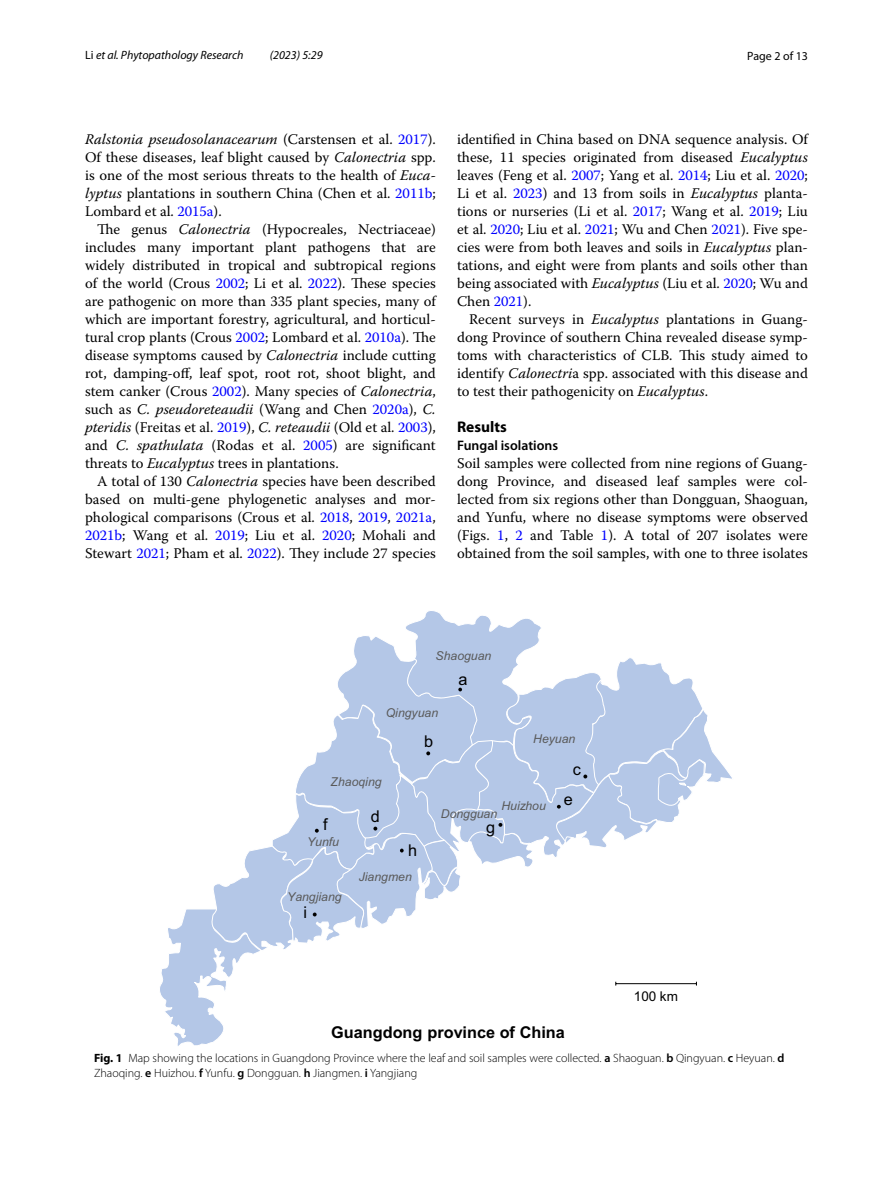
<style>
.page{position:relative;width:893px;height:1187px;background:#fff}
.page>*{position:absolute;margin:0;border:0;box-sizing:border-box;transform-origin:0 0}
.t1{font:700 16.2px "Arial";color:#000}
.t2{font:16.2px "Arial";color:#000}
.t3{font:700 15.45px "Myriad Pro";color:#000}
.t4{font:14.7px/18px "Warnock Pro";color:#000;text-align:justify}
.t5{font:600 13.8px "Myriad Pro";color:#000}
.t6{font:13.5px "Arial";color:#000}
.t7{font:italic 12.15px "Arial";color:#595959}
.t8{font:300 12px/15px "Myriad Pro";color:#000}
.t9{font:italic 12px "Myriad Pro";color:#000}
.t10{font:12px "Myriad Pro";color:#000}
.s1{font-style:normal}
.s2{font-style:italic}
.s3{color:#00f}
.s4{font-weight:700}
.s5{font-weight:600}
</style>
<div class="page">
<svg style="left:160px;top:611px;width:572px;height:435px"></svg>
<p class="t9" style="left:85px;top:48px;width:160px"><span class="s1">Li</span> et al. Phytopathology Research</p>
<p class="t9" style="left:270px;top:48px;width:54px">(2023) 5:29</p>
<p class="t10" style="left:747px;top:48px;width:62px">Page 2 of 13</p>
<p class="t4" style="left:85px;top:130px;width:352px"><span class="s2">Ralstonia pseudosolanacearum</span> (Carstensen et al. <span class="s3">2017</span>).<br>Of these diseases, leaf blight caused by <span class="s2">Calonectria</span> spp. is one of the most serious threats to the health of <span class="s2">Euca&shy;lyptus</span> plantations in southern China (Chen et al. <span class="s3">2011b</span>; Lombard et al. <span class="s3">2015a</span>).</p>
<p class="t4" style="left:85px;top:220px;width:352px;text-indent:12px">The genus <span class="s2">Calonectria</span> (Hypocreales, Nectriaceae) includes many important plant pathogens that are widely distributed in tropical and subtropical regions of the world (Crous <span class="s3">2002</span>; Li et al. <span class="s3">2022</span>). These species are pathogenic on more than 335 plant species, many of which are important forestry, agricultural, and horticul&shy;tural crop plants (Crous <span class="s3">2002</span>; Lombard et al. <span class="s3">2010a</span>). The disease symptoms caused by <span class="s2">Calonectria</span> include cutting rot, damping-off, leaf spot, root rot, shoot blight, and stem canker (Crous <span class="s3">2002</span>). Many species of <span class="s2">Calonectria</span>, such as <span class="s2">C. pseudoreteaudii</span> (Wang and Chen <span class="s3">2020a</span>), <span class="s2">C. pteridis</span> (Freitas et al. <span class="s3">2019</span>), <span class="s2">C. reteaudii</span> (Old et al. <span class="s3">2003</span>), and <span class="s2">C. spathulata</span> (Rodas et al. <span class="s3">2005</span>) are significant threats to <span class="s2">Eucalyptus</span> trees in plantations.</p>
<p class="t4" style="left:85px;top:472px;width:352px;text-indent:12px">A total of 130 <span class="s2">Calonectria</span> species have been described based on multi-gene phylogenetic analyses and mor&shy;phological comparisons (Crous et al. <span class="s3">2018</span>, <span class="s3">2019</span>, <span class="s3">2021a</span>, <span class="s3">2021b</span>; Wang et al. <span class="s3">2019</span>; Liu et al. <span class="s3">2020</span>; Mohali and Stewart <span class="s3">2021</span>; Pham et al. <span class="s3">2022</span>). They include 27 species</p>
<p class="t4" style="left:457px;top:130px;width:352px">identified in China based on DNA sequence analysis. Of these, 11 species originated from diseased <span class="s2">Eucalyptus </span>leaves (Feng et al. <span class="s3">2007</span>; Yang et al. <span class="s3">2014</span>; Liu et al. <span class="s3">2020</span>; Li et al. <span class="s3">2023</span>) and 13 from soils in <span class="s2">Eucalyptus</span> planta&shy;tions or nurseries (Li et al. <span class="s3">2017</span>; Wang et al. <span class="s3">2019</span>; Liu et al. <span class="s3">2020</span>; Liu et al. <span class="s3">2021</span>; Wu and Chen <span class="s3">2021</span>). Five spe&shy;cies were from both leaves and soils in <span class="s2">Eucalyptus</span> plan&shy;tations, and eight were from plants and soils other than being associated with <span class="s2">Eucalyptus</span> (Liu et al. <span class="s3">2020</span>; Wu and Chen <span class="s3">2021</span>).</p>
<p class="t4" style="left:457px;top:310px;width:352px;text-indent:12px">Recent surveys in <span class="s2">Eucalyptus</span> plantations in Guang&shy;dong Province of southern China revealed disease symp&shy;toms with characteristics of CLB. This study aimed to identify <span class="s2">Calonectri</span>a spp. associated with this disease and to test their pathogenicity on <span class="s2">Eucalyptus</span>.</p>
<p class="t3" style="left:457px;top:416px;width:51px">Results</p>
<p class="t5" style="left:457px;top:436px;width:103px">Fungal isolations</p>
<p class="t4" style="left:457px;top:454px;width:352px">Soil samples were collected from nine regions of Guang&shy;dong Province, and diseased leaf samples were col&shy;lected from six regions other than Dongguan, Shaoguan, and Yunfu, where no disease symptoms were observed (Figs. <span class="s3">1</span>, <span class="s3">2</span> and Table <span class="s3">1</span>). A total of 207 isolates were obtained from the soil samples, with one to three isolates</p>
<p class="t7" style="left:436px;top:648px;width:57px">Shaoguan</p>
<p class="t7" style="left:386px;top:705px;width:54px">Qingyuan</p>
<p class="t7" style="left:331px;top:774px;width:53px">Zhaoqing</p>
<p class="t2" style="left:424px;top:730px;width:11px">b</p>
<p class="t2" style="left:459px;top:668px;width:11px">a</p>
<p class="t7" style="left:533px;top:730px;width:44px">Heyuan</p>
<p class="t2" style="left:573px;top:758px;width:10px">c</p>
<p class="t2" style="left:323px;top:813px;width:6px">f</p>
<p class="t7" style="left:307px;top:833px;width:33px">Yunfu</p>
<p class="t7" style="left:287px;top:888px;width:56px">Yangjiang</p>
<p class="t2" style="left:304px;top:901px;width:5px">i</p>
<p class="t2" style="left:371px;top:805px;width:11px">d</p>
<p class="t2" style="left:408px;top:839px;width:11px">h</p>
<p class="t7" style="left:359px;top:868px;width:55px">Jiangmen</p>
<p class="t7" style="left:501px;top:797px;width:46px">Huizhou</p>
<p class="t7" style="left:441px;top:805px;width:58px">Dongguan</p>
<p class="t2" style="left:486px;top:815px;width:11px">g</p>
<p class="t2" style="left:564px;top:788px;width:11px">e</p>
<p class="t1" style="left:331px;top:1021px;width:235px">Guangdong province of China</p>
<p class="t6" style="left:634px;top:986px;width:46px">100 km</p>
<p class="t8" style="left:94px;top:1050px;width:692px"><span class="s4">Fig. 1</span> Map showing the locations in Guangdong Province where the leaf and soil samples were collected. <span class="s5">a</span> Shaoguan. <span class="s5">b</span> Qingyuan. <span class="s5">c</span> Heyuan. <span class="s5">d<br></span>Zhaoqing. <span class="s5">e</span> Huizhou. <span class="s5">f</span> Yunfu. <span class="s5">g</span> Dongguan. <span class="s5">h</span> Jiangmen. <span class="s5">i</span> Yangjiang</p>
</div>
